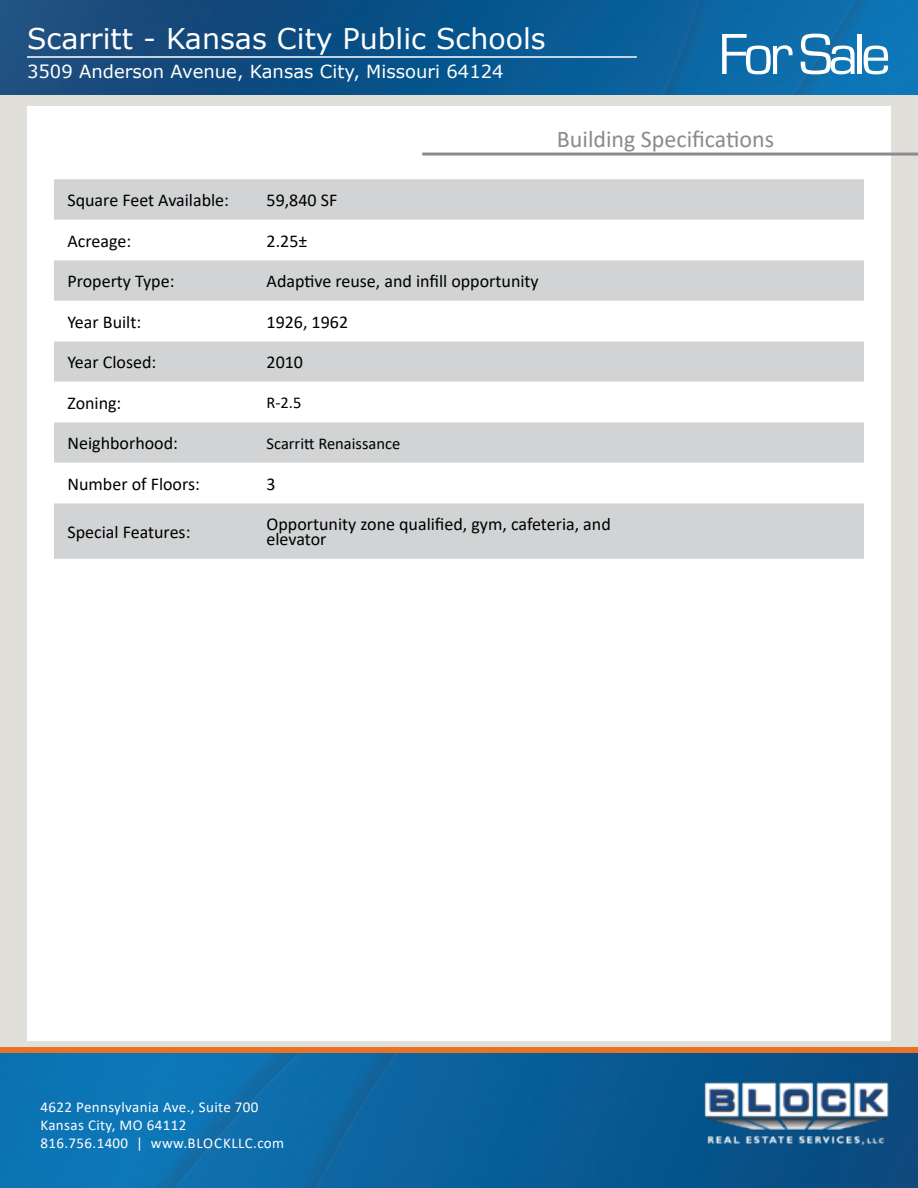
<style>
.page{position:relative;width:918px;height:1188px;background:#fff}
.page>*{position:absolute;margin:0;border:0;box-sizing:border-box;transform-origin:0 0}
.t1{font:60px "Eurostile";letter-spacing:-.075em;color:#fff}
.t2{font:28.5px "Verdana";color:#fff}
.t3{font:24px "Calibri";color:#8b8b8e}
.t4{font:18px/15px "Calibri";color:#000}
.t5{font:18px "Verdana";color:#fff}
.t6{font:16.5px "Calibri";color:#000}
.t7{font:15px/18px "Calibri";letter-spacing:.025em;color:#fff}
</style>
<div class="page">
<div style="left:0;top:93px;width:918px;height:978px;background:#e1dfd9"></div>
<img style="left:0;top:1053px;width:918px;height:135px">
<img style="left:701px;top:1073px;width:190px;height:75px">
<div style="left:0;top:1047px;width:918px;height:6px;background:#ea7225"></div>
<img style="left:0;top:0;width:918px;height:94px">
<hr style="left:27px;top:56px;width:610px;height:2px;background:#fff">
<div style="left:27px;top:107px;width:864px;height:934px;background:#fff"></div>
<hr style="left:422px;top:153px;width:496px;height:3px;background:#8b8b8e">
<div style="left:54px;top:179px;width:810px;height:380px;background:#d1d3d4"></div>
<svg style="left:54px;top:220px;width:810px;height:283px"></svg>
<h2 class="t2" style="left:27px;top:19px;width:520px">Scarritt - Kansas City Public Schools</h2>
<p class="t5" style="left:27px;top:59px;width:478px">3509 Anderson Avenue, Kansas City, Missouri 64124</p>
<h1 class="t1" style="left:718px;top:22px;width:174px">For Sale</h1>
<h3 class="t3" style="left:557px;top:122px;width:219px">Building Specifications</h3>
<p class="t4" style="left:68px;top:192px;width:163px">Square Feet Available:</p>
<p class="t4" style="left:267px;top:192px;width:72px">59,840 SF</p>
<p class="t4" style="left:68px;top:233px;width:65px">Acreage:</p>
<p class="t4" style="left:267px;top:233px;width:42px">2.25±</p>
<p class="t4" style="left:68px;top:273px;width:109px">Property Type:</p>
<p class="t4" style="left:267px;top:273px;width:274px">Adaptive reuse, and infill opportunity</p>
<p class="t4" style="left:68px;top:314px;width:75px">Year Built:</p>
<p class="t4" style="left:267px;top:314px;width:83px">1926, 1962</p>
<p class="t4" style="left:68px;top:354px;width:90px">Year Closed:</p>
<p class="t4" style="left:267px;top:354px;width:38px">2010</p>
<p class="t4" style="left:68px;top:395px;width:55px">Zoning:</p>
<p class="t6" style="left:267px;top:391px;width:36px">R-2.5</p>
<p class="t4" style="left:68px;top:435px;width:112px">Neighborhood:</p>
<p class="t6" style="left:267px;top:432px;width:135px">Scarritt Renaissance</p>
<p class="t4" style="left:68px;top:476px;width:134px">Number of Floors:</p>
<p class="t4" style="left:267px;top:476px;width:11px">3</p>
<p class="t4" style="left:68px;top:524px;width:125px">Special Features:</p>
<p class="t4" style="left:267px;top:516px;width:346px">Opportunity zone qualified, gym, cafeteria, and elevator</p>
<p class="t7" style="left:40px;top:1097px;width:245px">4622 Pennsylvania Ave., Suite 700<br>Kansas City, MO 64112<br>816.756.1400 | www.BLOCKLLC.com</p>
</div>
